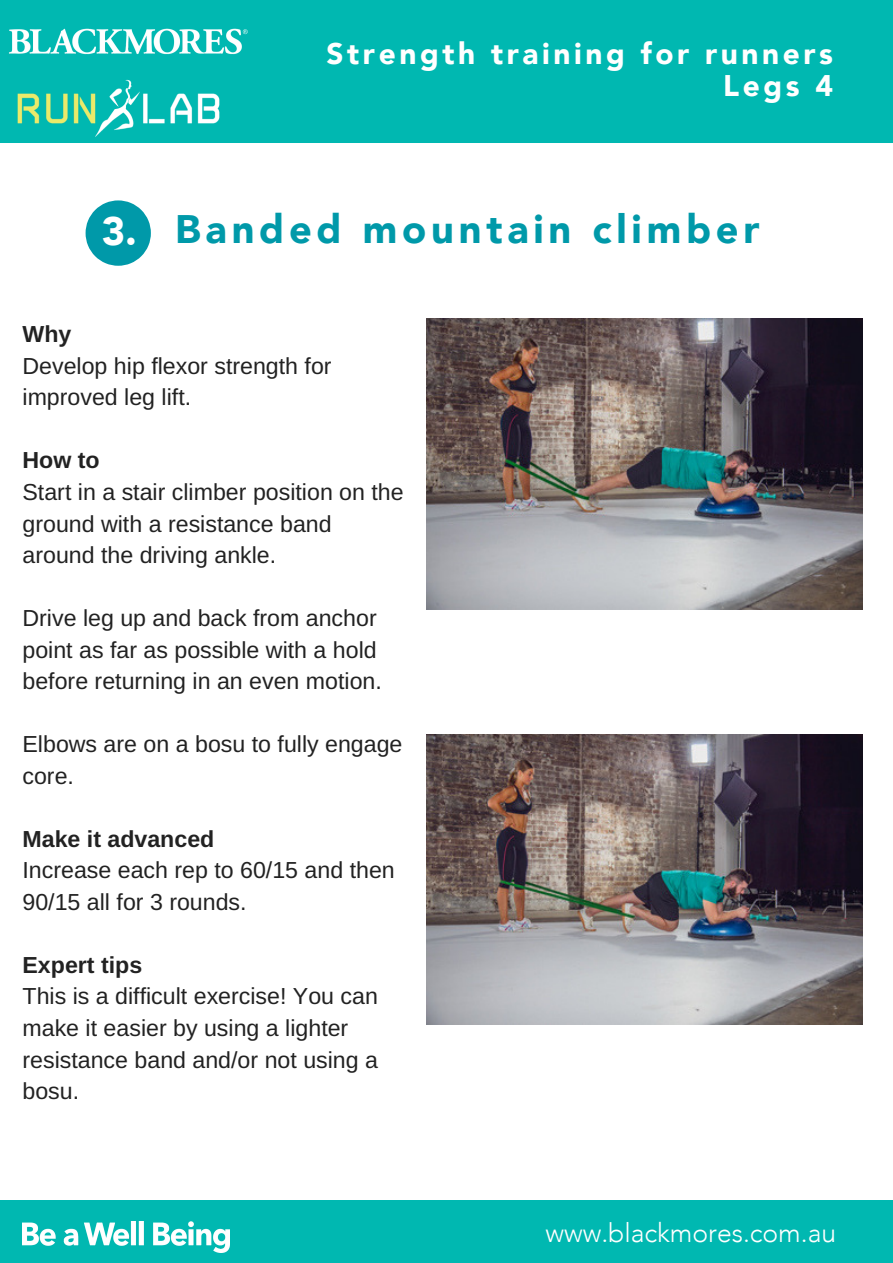
<style>
.page{position:relative;width:893px;height:1263px;background:#fff}
.page>*{position:absolute;margin:0;border:0;box-sizing:border-box;transform-origin:0 0}
.t1{font:900 39.75px "Avenir";letter-spacing:.12em;color:#0099a9}
.t2{font:900 39.75px "Avenir";color:#fff}
.t3{font:900 29.85px/31.5px "Avenir";letter-spacing:.12em;color:#fff;text-align:right}
.t4{font:300 26.55px "Avenir";color:#fff}
.t5{font:23.25px/31.5px "Arimo";color:#222}
.t6{font:700 23.25px "Arimo";color:#222}
</style>
<div class="page">
<div style="left:0;top:0;width:893px;height:143px;background:#00b8b1"></div>
<div style="left:0;top:1200px;width:893px;height:63px;background:#00b8b1"></div>
<img style="left:9px;top:28px;width:239px;height:27px">
<img style="left:23px;top:1222px;width:207px;height:30px">
<svg style="left:86px;top:200px;width:65px;height:66px"></svg>
<img style="left:17px;top:79px;width:203px;height:58px">
<img style="left:427px;top:319px;width:435px;height:290px">
<img style="left:427px;top:734px;width:435px;height:291px">
<p class="t3" style="left:327px;top:39px;width:508px">Strength training for runners<br>Legs 4</p>
<h1 class="t2" style="left:102px;top:206px;width:37px">3.</h1>
<h1 class="t1" style="left:175px;top:203px;width:586px">Banded mountain climber</h1>
<p class="t6" style="left:23px;top:321px;width:50px">Why</p>
<p class="t5" style="left:23px;top:350px;width:311px">Develop hip flexor strength for improved leg lift.</p>
<p class="t6" style="left:23px;top:447px;width:79px">How to</p>
<p class="t5" style="left:23px;top:476px;width:383px">Start in a stair climber position on the ground with a resistance band around the driving ankle.</p>
<p class="t5" style="left:23px;top:602px;width:361px">Drive leg up and back from anchor point as far as possible with a hold before returning in an even motion.</p>
<p class="t5" style="left:23px;top:728px;width:381px">Elbows are on a bosu to fully engage core.</p>
<p class="t6" style="left:23px;top:826px;width:193px">Make it advanced</p>
<p class="t5" style="left:23px;top:854px;width:374px">Increase each rep to 60/15 and then<br>90/15 all for 3 rounds.</p>
<p class="t6" style="left:23px;top:952px;width:121px">Expert tips</p>
<p class="t5" style="left:23px;top:981px;width:357px">This is a difficult exercise! You can make it easier by using a lighter resistance band and/or not using a bosu.</p>
<p class="t4" style="left:545px;top:1215px;width:292px">www.blackmores.com.au</p>
</div>
